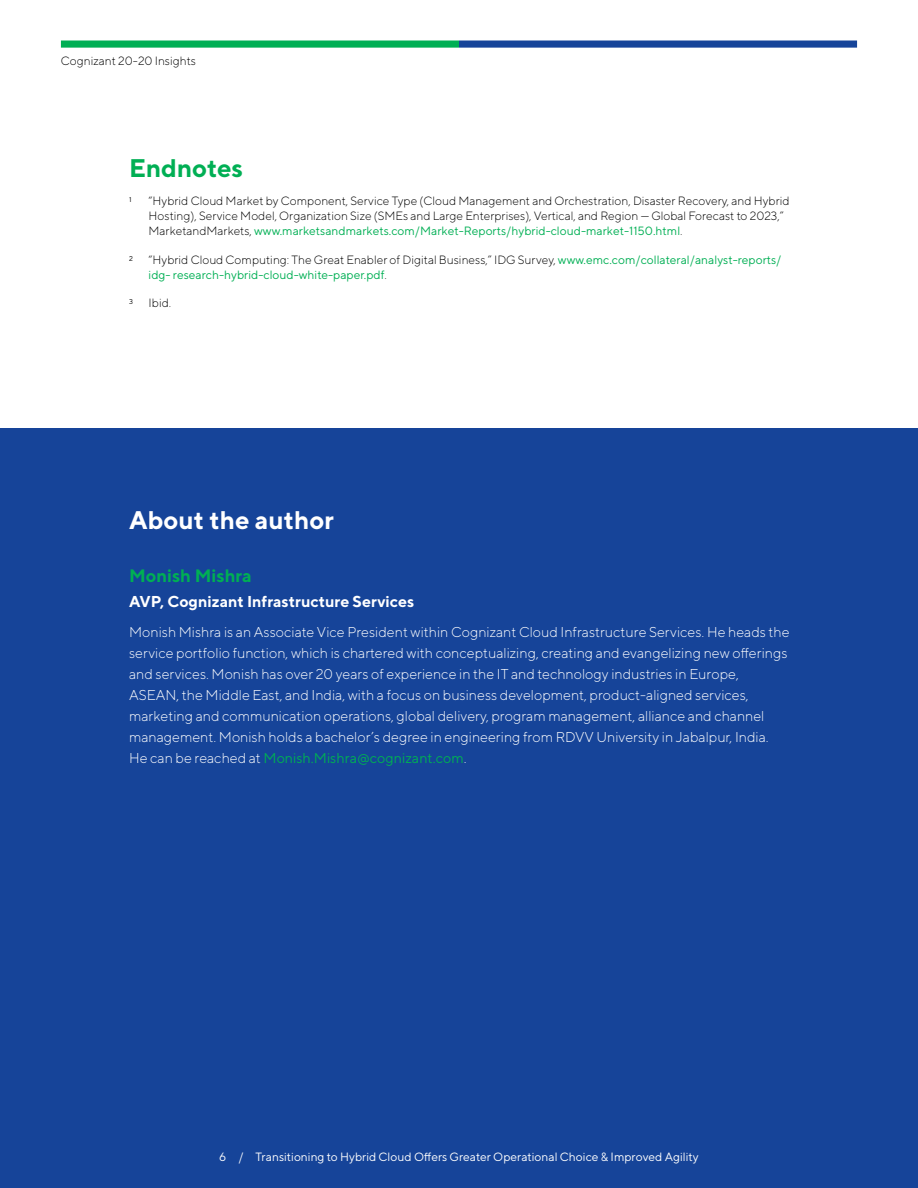
<style>
.page{position:relative;width:918px;height:1188px;background:#fff}
.page>*{position:absolute;margin:0;border:0;box-sizing:border-box;transform-origin:0 0}
.About_the_authors_he{font:700 25.5px "TT Norms";color:#fff}
.Heading_1_-_17_19{font:700 25.5px "TT Norms";color:#00af54}
.Author_Name_12_14{font:700 18px "TT Norms";color:#00af54}
.Author_title_9_5_14{font:700 15.75px "TT Norms";color:#fff}
.Author_Bio_9_5_14{font:300 14.25px/21px "TT Norms";color:#fff}
.Running_header_left{font:300 12px/15px "TT Norms";color:#000}
.t1{font:12px/15px "TT Norms";color:#00af54}
.Folio_Centered_8_10{font:12px "TT Norms";color:#fff}
.t2{font:7.05px "TT Norms";color:#000}
.s1{font-weight:400;color:#00af54}
.s2{font-weight:300;color:#000}
</style>
<div class="page">
<div style="left:0;top:429px;width:918px;height:759px;background:#164499"></div>
<div style="left:459px;top:40px;width:398px;height:8px;background:#164499"></div>
<div style="left:61px;top:40px;width:398px;height:8px;background:#00af54"></div>
<p class="Running_header_left" style="left:61px;top:53px;width:137px">Cognizant 20-20 Insights</p>
<p class="Heading_1_-_17_19" style="left:129px;top:152px;width:116px">Endnotes</p>
<p class="t2" style="left:129px;top:195px;width:4px">1</p>
<p class="Running_header_left" style="left:149px;top:193px;width:642px">“Hybrid Cloud Market by Component, Service Type (Cloud Management and Orchestration, Disaster Recovery, and Hybrid<br>Hosting), Service Model, Organization Size (SMEs and Large Enterprises), Vertical, and Region — Global Forecast to 2023,”<br>MarketandMarkets, <span class="s1">www.marketsandmarkets.com/Market-Reports/hybrid-cloud-market-1150.html</span>.</p>
<p class="t2" style="left:129px;top:254px;width:5px">2</p>
<p class="t1" style="left:149px;top:252px;width:634px"><span class="s2">“Hybrid Cloud Computing: The Great Enabler of Digital Business,” IDG Survey,</span> www.emc.com/collateral/analyst-reports/ idg- research-hybrid-cloud-white-paper.pdf<span class="s2">.</span></p>
<p class="t2" style="left:129px;top:297px;width:5px">3</p>
<p class="Running_header_left" style="left:149px;top:295px;width:24px">Ibid.</p>
<p class="About_the_authors_he" style="left:129px;top:504px;width:206px">About the author</p>
<p class="Author_Name_12_14" style="left:129px;top:564px;width:124px">Monish Mishra</p>
<p class="Author_title_9_5_14" style="left:129px;top:592px;width:287px">AVP, Cognizant Infrastructure Services</p>
<p class="Author_Bio_9_5_14" style="left:129px;top:621px;width:662px">Monish Mishra is an Associate Vice President within Cognizant Cloud Infrastructure Services. He heads the service portfolio function, which is chartered with conceptualizing, creating and evangelizing new offerings and services. Monish has over 20 years of experience in the IT and technology industries in Europe, ASEAN, the Middle East, and India, with a focus on business development, product-aligned services, marketing and communication operations, global delivery, program management, alliance and channel management. Monish holds a bachelor’s degree in engineering from RDVV University in Jabalpur, India.<br>He can be reached at <span class="s1">Monish.Mishra@cognizant.com</span>.</p>
<p class="Folio_Centered_8_10" style="left:219px;top:1149px;width:481px">6 / Transitioning to Hybrid Cloud Offers Greater Operational Choice &amp; Improved Agility</p>
</div>
